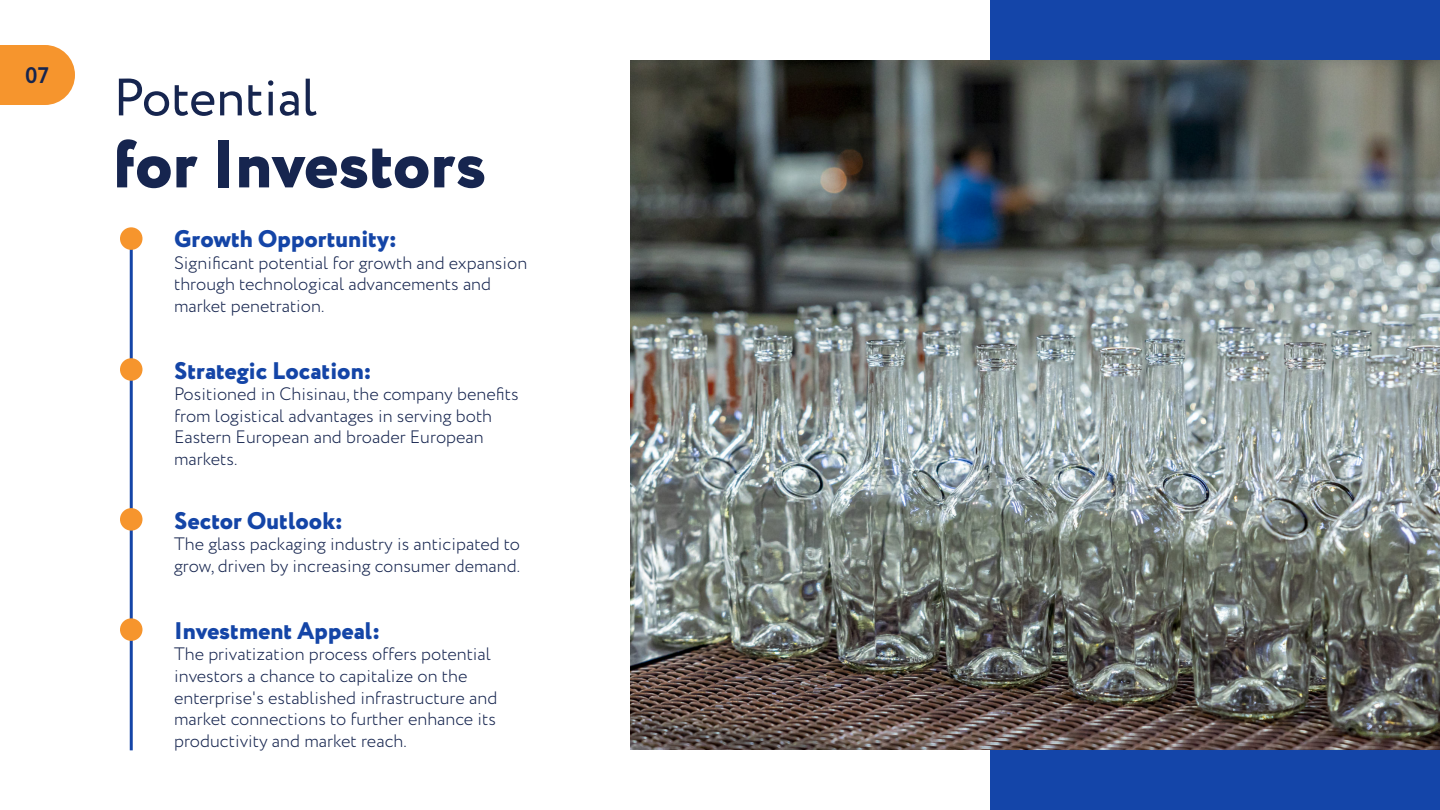
<style>
.page{position:relative;width:1440px;height:810px;background:#fff}
.page>*{position:absolute;margin:0;border:0;box-sizing:border-box;transform-origin:0 0}
.t1{font:800 67.5px "Circe";color:#16254f}
.t2{font:52.5px "Circe";color:#16254f}
.t3{font:800 24px "Circe";color:#1445a7}
.t4{font:700 22.5px "Circe";color:#16254f}
.t5{font:300 18px/21.6px "Circe";color:#16254f}
</style>
<div class="page">
<svg style="left:0;top:45px;width:75px;height:60px;background:#f69e3f"></svg>
<div style="left:990px;top:0;width:450px;height:810px;background:#1445a9"></div>
<img style="left:630px;top:60px;width:810px;height:690px">
<hr style="left:130px;top:230px;width:3px;height:520px;background:#1445a7">
<div style="left:120px;top:227px;width:22px;height:23px;background:#f6952d;border-radius:50%"></div>
<div style="left:120px;top:358px;width:22px;height:23px;background:#f6952d;border-radius:50%"></div>
<div style="left:120px;top:508px;width:22px;height:23px;background:#f6952d;border-radius:50%"></div>
<div style="left:120px;top:618px;width:22px;height:23px;background:#f6952d;border-radius:50%"></div>
<p class="t4" style="left:25px;top:62px;width:25px">07</p>
<h2 class="t2" style="left:113px;top:78px;width:205px">Potential</h2>
<h1 class="t1" style="left:113px;top:125px;width:374px">for Investors</h1>
<h3 class="t3" style="left:174px;top:225px;width:224px">Growth Opportunity:</h3>
<p class="t5" style="left:174px;top:252px;width:355px">Significant potential for growth and expansion through technological advancements and market penetration.</p>
<h3 class="t3" style="left:174px;top:357px;width:199px">Strategic Location:</h3>
<p class="t5" style="left:174px;top:384px;width:346px">Positioned in Chisinau, the company benefits from logistical advantages in serving both Eastern European and broader European markets.</p>
<h3 class="t3" style="left:174px;top:506px;width:170px">Sector Outlook:</h3>
<p class="t5" style="left:174px;top:533px;width:348px">The glass packaging industry is anticipated to grow, driven by increasing consumer demand.</p>
<h3 class="t3" style="left:174px;top:617px;width:207px">Investment Appeal:</h3>
<p class="t5" style="left:174px;top:644px;width:325px">The privatization process offers potential investors a chance to capitalize on the enterprise's established infrastructure and market connections to further enhance its productivity and market reach.</p>
</div>
